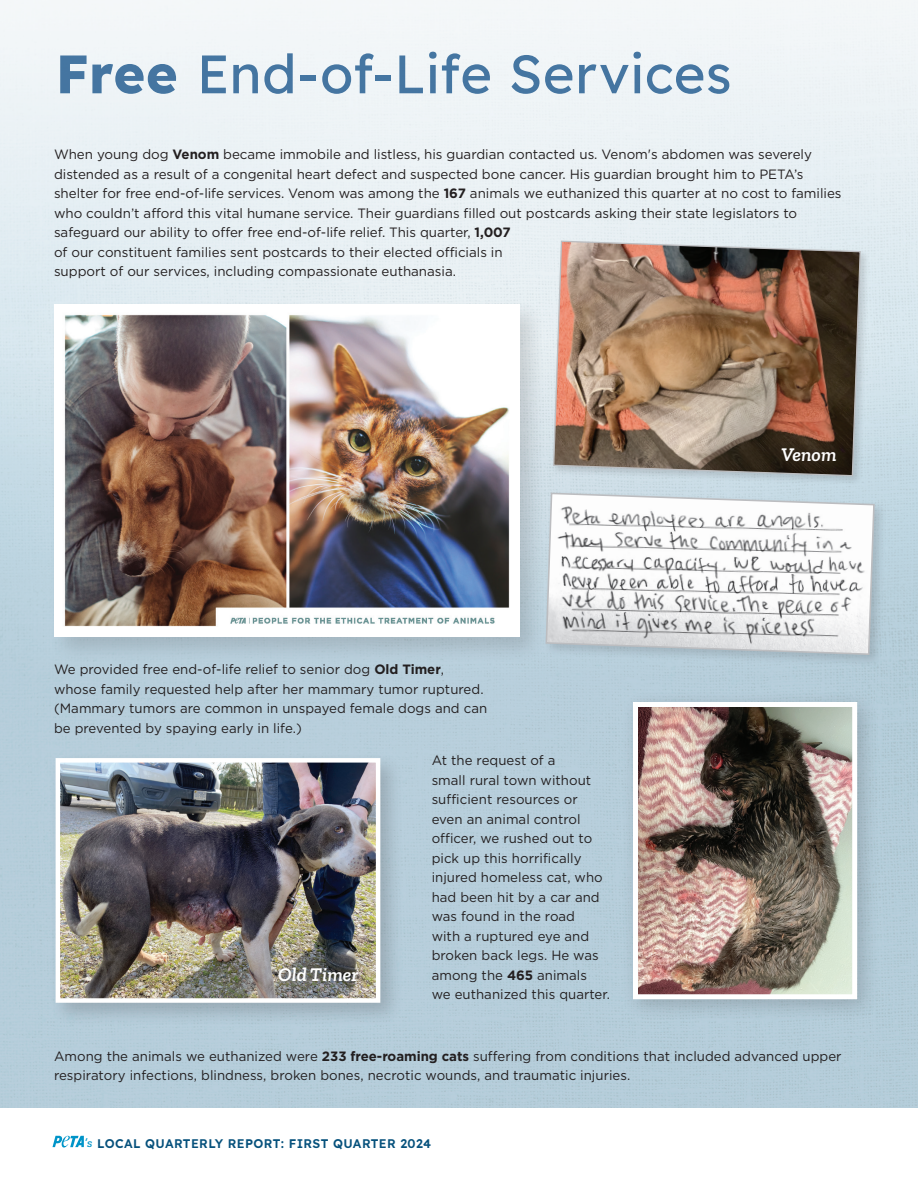
<style>
.page{position:relative;width:918px;height:1188px;background:#fff}
.page>*{position:absolute;margin:0;border:0;box-sizing:border-box;transform-origin:0 0}
.t1{font:500 54px "Lexend";letter-spacing:.005em;color:#4a7ba7}
.t2{font:italic 600 19.5px "Zilla Slab";letter-spacing:.005em;color:#fff}
.t3{font:13.5px/19.5px "Gotham";color:#231f20}
.t4{font:600 12.45px "Lexend";letter-spacing:.03em;color:#06517c}
.s1{font-weight:700}
.s2{font-family:"Zilla Slab";font-weight:500;font-style:italic;font-size:12.6px;color:#0094c8}
</style>
<div class="page">
<div style="left:0;top:0;width:918px;height:472px;background:linear-gradient(to bottom,#f8fafb,#cadee7)"></div>
<div style="left:48px;top:298px;width:499px;height:366px;background:#231f20;opacity:.15"></div>
<img style="left:54px;top:304px;width:465px;height:333px">
<div style="left:543px;top:490px;width:345px;height:178px;background:#231f20;opacity:.15"></div>
<svg style="left:545px;top:492px;width:331px;height:164px"></svg>
<div style="left:551px;top:239px;width:320px;height:247px;background:#231f20;opacity:.15"></div>
<img style="left:552px;top:240px;width:310px;height:237px">
<div style="left:49px;top:751px;width:355px;height:276px;background:#231f20;opacity:.2"></div>
<img style="left:61px;top:763px;width:314px;height:235px">
<div style="left:56px;top:758px;width:324px;height:245px;border:4px solid #fff"></div>
<div style="left:621px;top:690px;width:259px;height:333px;background:#231f20;opacity:.2"></div>
<img style="left:639px;top:708px;width:212px;height:285px">
<div style="left:633px;top:702px;width:224px;height:297px;border:5px solid #fff"></div>
<div style="left:272px;top:960px;width:94px;height:29px;background:#231f20;opacity:.45"></div>
<div style="left:774px;top:441px;width:69px;height:28px;background:#231f20;opacity:.45"></div>
<svg style="left:52px;top:1136px;width:32px;height:12px"></svg>
<h1 class="t1" style="left:56px;top:35px;width:678px"><span class="s1">Free</span> End-of-Life Services</h1>
<p class="t3" style="left:54px;top:145px;width:789px">When young dog <span class="s1">Venom</span> became immobile and listless, his guardian contacted us. Venom's abdomen was severely distended as a result of a congenital heart defect and suspected bone cancer. His guardian brought him to PETA’s shelter for free end-of-life services. Venom was among the <span class="s1">167</span> animals we euthanized this quarter at no cost to families who couldn’t afford this vital humane service. Their guardians filled out postcards asking their state legislators to safeguard our ability to offer free end-of-life relief. This quarter, <span class="s1">1,007<br></span>of our constituent families sent postcards to their elected officials in<br>support of our services, including compassionate euthanasia.</p>
<p class="t3" style="left:54px;top:660px;width:435px">We provided free end-of-life relief to senior dog <span class="s1">Old Timer</span>, whose family requested help after her mammary tumor ruptured. (Mammary tumors are common in unspayed female dogs and can be prevented by spaying early in life.)</p>
<p class="t3" style="left:432px;top:751px;width:180px">At the request of a<br>small rural town without sufficient resources or even an animal control officer, we rushed out to pick up this horrifically injured homeless cat, who had been hit by a car and was found in the road<br>with a ruptured eye and broken back legs. He was among the <span class="s1">465</span> animals<br>we euthanized this quarter.</p>
<p class="t2" style="left:278px;top:963px;width:82px">Old Timer</p>
<p class="t2" style="left:781px;top:443px;width:57px">Venom</p>
<p class="t3" style="left:54px;top:1046px;width:789px">Among the animals we euthanized were <span class="s1">233 free-roaming cats</span> suffering from conditions that included advanced upper respiratory infections, blindness, broken bones, necrotic wounds, and traumatic injuries.</p>
<p class="t4" style="left:85px;top:1134px;width:348px"><span class="s2">’s</span> LOCAL QUARTERLY REPORT: FIRST QUARTER 2024</p>
</div>
